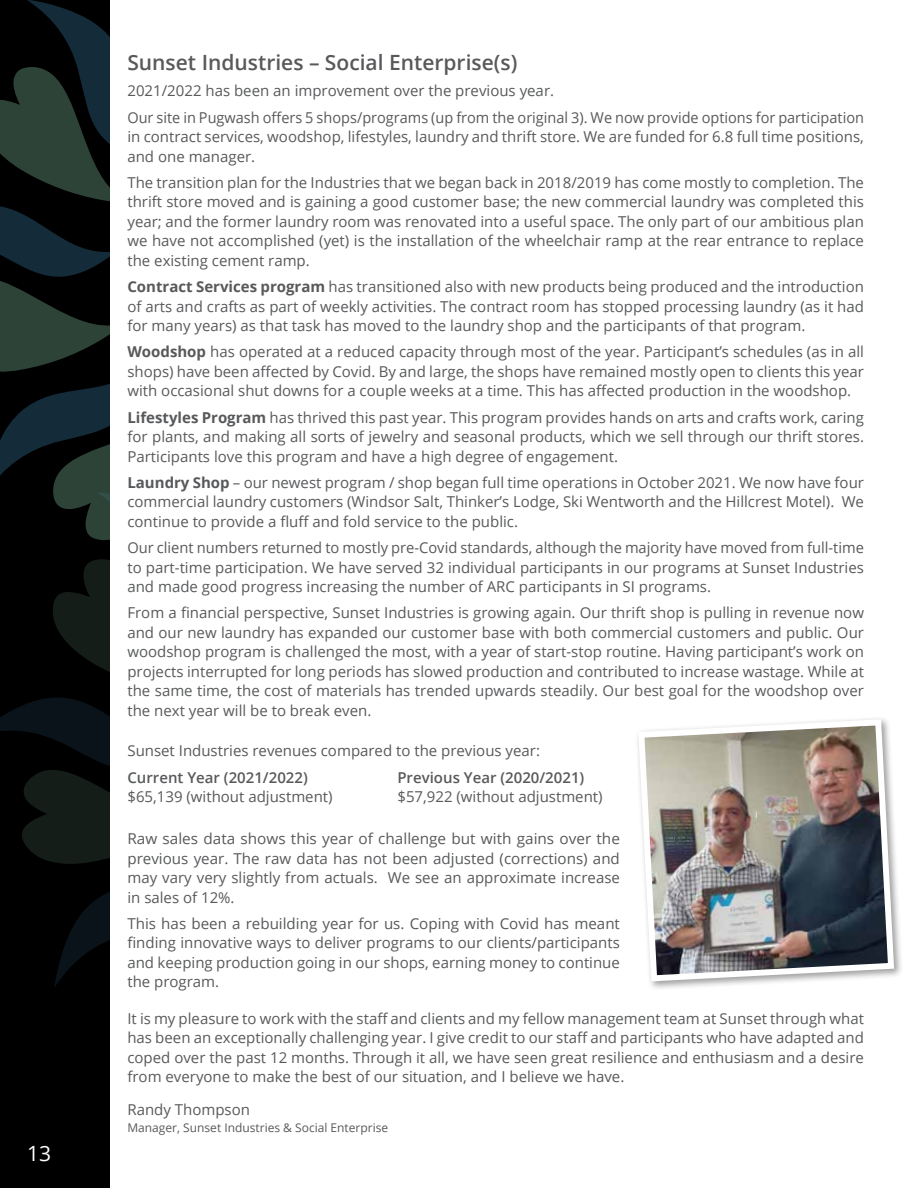
<style>
.page{position:relative;width:918px;height:1188px;background:#fff}
.page>*{position:absolute;margin:0;border:0;box-sizing:border-box;transform-origin:0 0}
.t1{font:600 21px "Open Sans";color:#58595b}
.t2{font:21px "Open Sans";color:#fff}
.t3{font:15px/19.5px "Open Sans";color:#58595b;text-align:justify}
.t4{font:600 15px "Open Sans";color:#58595b}
.t5{font:12px "Open Sans";color:#58595b}
.s1{font-weight:700}
</style>
<div class="page">
<div style="left:0;top:0;width:109px;height:1188px;background:#000"></div>
<svg style="left:0;top:0;width:109px;height:987px"></svg>
<div style="left:635px;top:716px;width:268px;height:275px;background:#000;opacity:.38"></div>
<img style="left:635px;top:716px;width:262px;height:269px">
<h1 class="t2" style="left:27px;top:1139px;width:26px">13</h1>
<h1 class="t1" style="left:127px;top:48px;width:391px">Sunset Industries – Social Enterprise(s)</h1>
<p class="t3" style="left:127px;top:77px;width:738px;line-height:26.2px">2021/2022 has been an improvement over the previous year.<br>Our site in Pugwash offers 5 shops/programs (up from the original 3). We now provide options for participation</p>
<p class="t3" style="left:127px;top:126px;width:738px">in contract services, woodshop, lifestyles, laundry and thrift store. We are funded for 6.8 full time positions, and one manager.</p>
<p class="t3" style="left:127px;top:172px;width:738px">The transition plan for the Industries that we began back in 2018/2019 has come mostly to completion. The thrift store moved and is gaining a good customer base; the new commercial laundry was completed this year; and the former laundry room was renovated into a useful space. The only part of our ambitious plan we have not accomplished (yet) is the installation of the wheelchair ramp at the rear entrance to replace the existing cement ramp.</p>
<p class="t3" style="left:127px;top:276px;width:738px"><span class="s1">Contract Services program</span> has transitioned also with new products being produced and the introduction of arts and crafts as part of weekly activities. The contract room has stopped processing laundry (as it had for many years) as that task has moved to the laundry shop and the participants of that program.</p>
<p class="t3" style="left:127px;top:342px;width:738px"><span class="s1">Woodshop</span> has operated at a reduced capacity through most of the year. Participant’s schedules (as in all shops) have been affected by Covid. By and large, the shops have remained mostly open to clients this year with occasional shut downs for a couple weeks at a time. This has affected production in the woodshop.</p>
<p class="t3" style="left:127px;top:407px;width:738px"><span class="s1">Lifestyles Program</span> has thrived this past year. This program provides hands on arts and crafts work, caring for plants, and making all sorts of jewelry and seasonal products, which we sell through our thrift stores.<br>Participants love this program and have a high degree of engagement.</p>
<p class="t3" style="left:127px;top:472px;width:738px"><span class="s1">Laundry Shop</span> – our newest program / shop began full time operations in October 2021. We now have four commercial laundry customers (Windsor Salt, Thinker’s Lodge, Ski Wentworth and the Hillcrest Motel). We continue to provide a fluff and fold service to the public.</p>
<p class="t3" style="left:127px;top:537px;width:738px">Our client numbers returned to mostly pre-Covid standards, although the majority have moved from full-time to part-time participation. We have served 32 individual participants in our programs at Sunset Industries and made good progress increasing the number of ARC participants in SI programs.</p>
<p class="t3" style="left:127px;top:603px;width:738px">From a financial perspective, Sunset Industries is growing again. Our thrift shop is pulling in revenue now and our new laundry has expanded our customer base with both commercial customers and public. Our woodshop program is challenged the most, with a year of start-stop routine. Having participant’s work on projects interrupted for long periods has slowed production and contributed to increase wastage. While at the same time, the cost of materials has trended upwards steadily. Our best goal for the woodshop over the next year will be to break even.</p>
<p class="t3" style="left:127px;top:741px;width:414px">Sunset Industries revenues compared to the previous year:</p>
<p class="t4" style="left:127px;top:767px;width:182px">Current Year (2021/2022)</p>
<p class="t4" style="left:397px;top:767px;width:188px">Previous Year (2020/2021)</p>
<p class="t3" style="left:127px;top:787px;width:207px">$65,139 (without adjustment)</p>
<p class="t3" style="left:397px;top:787px;width:207px">$57,922 (without adjustment)</p>
<p class="t3" style="left:127px;top:829px;width:494px">Raw sales data shows this year of challenge but with gains over the previous year. The raw data has not been adjusted (corrections) and may vary very slightly from actuals. We see an approximate increase in sales of 12%.</p>
<p class="t3" style="left:127px;top:913px;width:494px">This has been a rebuilding year for us. Coping with Covid has meant finding innovative ways to deliver programs to our clients/participants and keeping production going in our shops, earning money to continue the program.</p>
<p class="t3" style="left:127px;top:1008px;width:738px">It is my pleasure to work with the staff and clients and my fellow management team at Sunset through what has been an exceptionally challenging year. I give credit to our staff and participants who have adapted and coped over the past 12 months. Through it all, we have seen great resilience and enthusiasm and a desire from everyone to make the best of our situation, and I believe we have.</p>
<p class="t3" style="left:127px;top:1100px;width:124px">Randy Thompson</p>
<p class="t5" style="left:127px;top:1119px;width:262px">Manager, Sunset Industries &amp; Social Enterprise</p>
</div>
